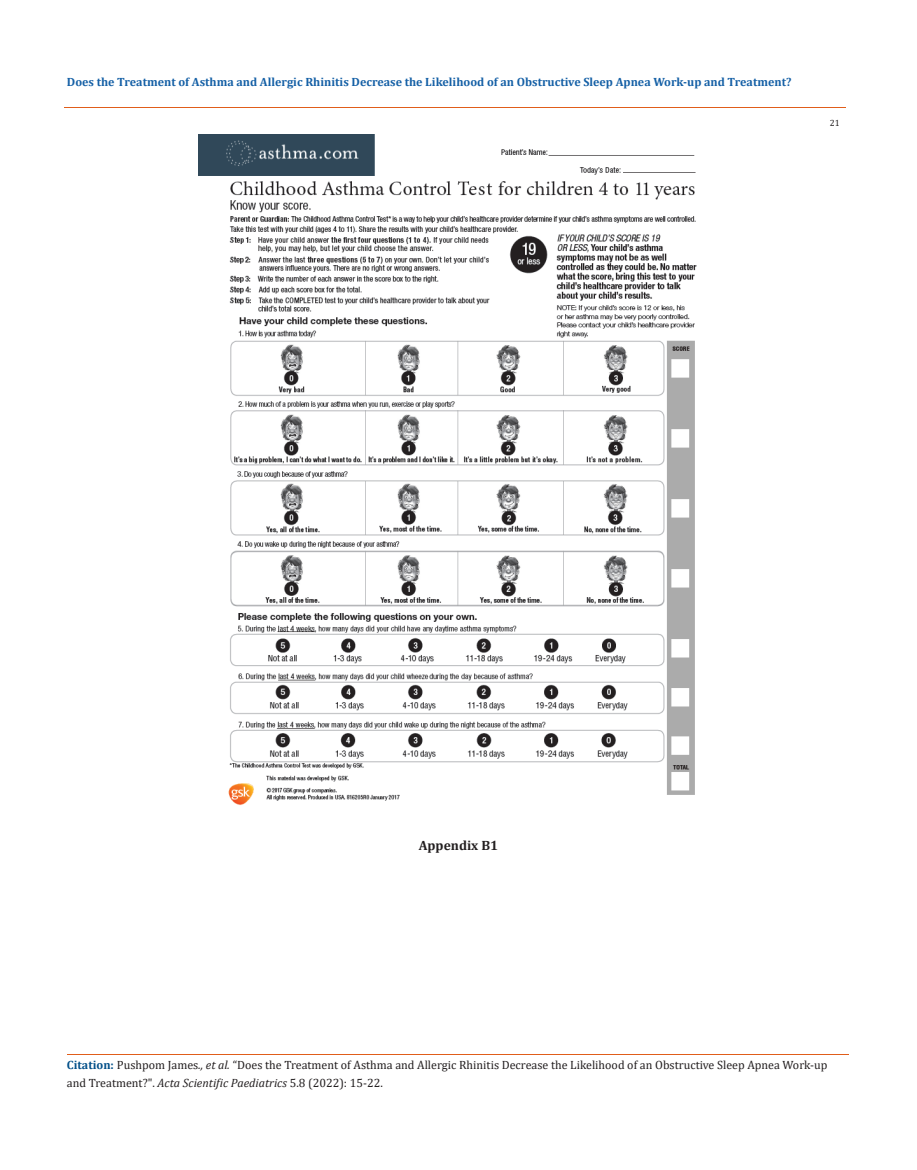
<style>
.page{position:relative;width:917px;height:1170px;background:#fff}
.page>*{position:absolute;margin:0;border:0;box-sizing:border-box;transform-origin:0 0}
.t1{font:700 13.5px "Cambria";color:#231f20}
.t2{font:12px/18px "Cambria";color:#231f20}
.t3{font:700 12px "Cambria";color:#1560a6}
.t4{font:9px "Cambria";color:#231f20}
.s1{font-weight:700;color:#035089}
.s2{font-style:italic}
</style>
<div class="page">
<hr style="left:64px;top:108px;width:781px;height:1px;background:#e05d1a">
<hr style="left:67px;top:1054px;width:781px;height:1px;background:#e05d1a">
<img style="left:198px;top:135px;width:499px;height:670px">
<p class="t3" style="left:67px;top:73px;width:726px">Does the Treatment of Asthma and Allergic Rhinitis Decrease the Likelihood of an Obstructive Sleep Apnea Work-up and Treatment?</p>
<p class="t4" style="left:829px;top:118px;width:11px">21</p>
<p class="t1" style="left:419px;top:836px;width:81px">Appendix B1</p>
<p class="t2" style="left:67px;top:1056px;width:762px"><span class="s1">Citation:</span> Pushpom James<span class="s2">., et al.</span> “Does the Treatment of Asthma and Allergic Rhinitis Decrease the Likelihood of an Obstructive Sleep Apnea Work-up and Treatment?". <span class="s2">Acta Scientific Paediatrics</span> 5.8 (2022): 15-22.</p>
</div>
